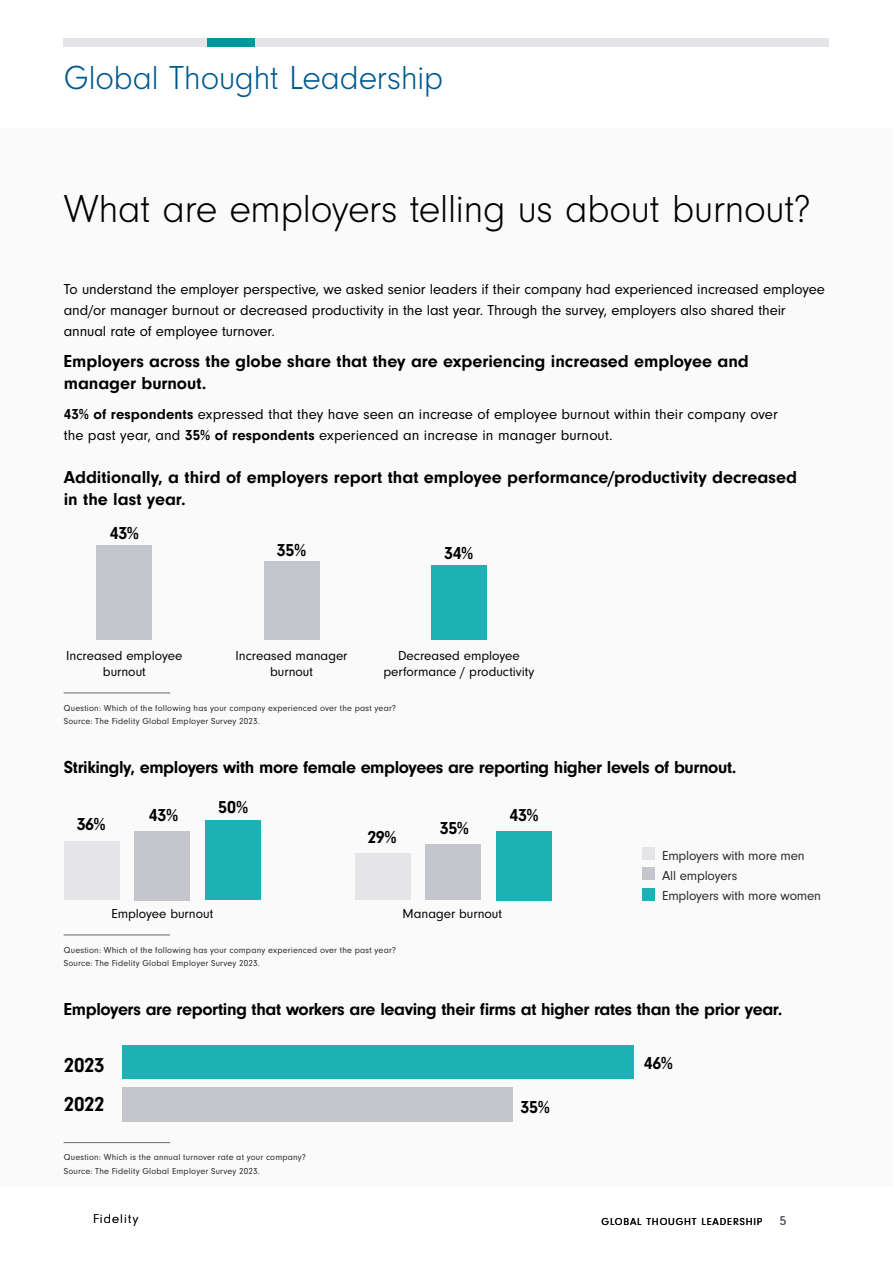
<style>
.page{position:relative;width:893px;height:1263px;background:#fff}
.page>*{position:absolute;margin:0;border:0;box-sizing:border-box;transform-origin:0 0}
.t1{font:300 40.5px "Neuzeit Gro";letter-spacing:-.015em;color:#000}
.t2{font:300 34.5px "Neuzeit Gro";letter-spacing:-.01em;color:#00598f}
.t3{font:700 21px/39px "Neuzeit Gro";letter-spacing:-.015em;color:#000}
.t4{font:700 18px/22.5px "Neuzeit Gro";letter-spacing:-.01em;color:#000}
.t5{font:15px/21px "Neuzeit Gro";letter-spacing:-.005em;color:#000}
.t6{font:13.5px/16.2px "Neuzeit Gro";color:#000;text-align:center}
.t7{font:13.5px/20.4px "Neuzeit Gro";letter-spacing:-.01em;color:#29292d}
.t8{font:300 13.2px "Neuzeit Gro";letter-spacing:.08em;color:#000}
.t9{font:13.2px "Neuzeit Gro";color:#555c6e}
.t10{font:10.5px "Neuzeit Gro";letter-spacing:.08em;color:#000}
.t11{font:9px/13.2px "Neuzeit Gro";letter-spacing:.02em;color:#29292d}
.s1{font-weight:700}
</style>
<div class="page">
<div style="left:64px;top:38px;width:765px;height:8px;background:#e5e5e7"></div>
<div style="left:0;top:128px;width:893px;height:1058px;background:#fbfafa"></div>
<hr style="left:64px;top:935px;width:106px;height:1px;background:#6c6a68">
<div style="left:642px;top:847px;width:13px;height:12px;background:#e5e5e7"></div>
<div style="left:642px;top:867px;width:13px;height:13px;background:#c5c6cb"></div>
<div style="left:642px;top:888px;width:13px;height:12px;background:#1cb2b5"></div>
<div style="left:355px;top:853px;width:55px;height:47px;background:#e5e5e7"></div>
<div style="left:64px;top:841px;width:56px;height:59px;background:#e5e5e7"></div>
<div style="left:425px;top:844px;width:56px;height:56px;background:#c5c6cb"></div>
<div style="left:135px;top:831px;width:55px;height:69px;background:#c5c6cb"></div>
<div style="left:496px;top:831px;width:55px;height:69px;background:#1cb2b5"></div>
<div style="left:205px;top:820px;width:56px;height:80px;background:#1cb2b5"></div>
<hr style="left:64px;top:1142px;width:106px;height:1px;background:#6c6a68">
<div style="left:122px;top:1046px;width:512px;height:33px;background:#1cb2b5"></div>
<div style="left:122px;top:1087px;width:390px;height:35px;background:#c5c6cb"></div>
<hr style="left:64px;top:693px;width:106px;height:1px;background:#6c6a68">
<div style="left:97px;top:545px;width:55px;height:95px;background:#c5c6cb"></div>
<div style="left:264px;top:562px;width:55px;height:78px;background:#c5c6cb"></div>
<div style="left:431px;top:565px;width:56px;height:75px;background:#1cb2b5"></div>
<div style="left:207px;top:38px;width:48px;height:8px;background:#00999b"></div>
<h2 class="t2" style="left:64px;top:60px;width:381px">Global Thought Leadership</h2>
<h1 class="t1" style="left:64px;top:188px;width:748px">What are employers telling us about burnout?</h1>
<p class="t5" style="left:64px;top:278px;width:763px">To understand the employer perspective, we asked senior leaders if their company had experienced increased employee and/or manager burnout or decreased productivity in the last year. Through the survey, employers also shared their annual rate of employee turnover.</p>
<p class="t4" style="left:64px;top:349px;width:687px">Employers across the globe share that they are experiencing increased employee and manager burnout.</p>
<p class="t5" style="left:64px;top:403px;width:716px"><span class="s1">43% of respondents</span> expressed that they have seen an increase of employee burnout within their company over the past year, and <span class="s1">35% of respondents</span> experienced an increase in manager burnout.</p>
<p class="t4" style="left:64px;top:466px;width:735px">Additionally, a third of employers report that employee performance/productivity decreased in the last year.</p>
<p class="t4" style="left:110px;top:522px;width:31px">43%</p>
<p class="t6" style="left:66px;top:648px;width:118px">Increased employee burnout</p>
<p class="t4" style="left:277px;top:539px;width:31px">35%</p>
<p class="t6" style="left:236px;top:648px;width:114px">Increased manager burnout</p>
<p class="t4" style="left:444px;top:542px;width:31px">34%</p>
<p class="t6" style="left:383px;top:648px;width:153px">Decreased employee performance / productivity</p>
<p class="t11" style="left:64px;top:701px;width:334px">Question: Which of the following has your company experienced over the past year?<br>Source: The Fidelity Global Employer Survey 2023.</p>
<p class="t4" style="left:64px;top:756px;width:674px">Strikingly, employers with more female employees are reporting higher levels of burnout.</p>
<p class="t4" style="left:77px;top:813px;width:31px">36%</p>
<p class="t4" style="left:149px;top:804px;width:31px">43%</p>
<p class="t4" style="left:218px;top:796px;width:31px">50%</p>
<p class="t4" style="left:367px;top:825px;width:31px">29%</p>
<p class="t4" style="left:440px;top:817px;width:31px">35%</p>
<p class="t4" style="left:509px;top:804px;width:31px">43%</p>
<p class="t6" style="left:111px;top:905px;width:103px">Employee burnout</p>
<p class="t6" style="left:403px;top:905px;width:101px">Manager burnout</p>
<p class="t11" style="left:64px;top:943px;width:334px">Question: Which of the following has your company experienced over the past year?<br>Source: The Fidelity Global Employer Survey 2023.</p>
<p class="t7" style="left:662px;top:845px;width:161px">Employers with more men<br>All employers<br>Employers with more women</p>
<p class="t4" style="left:64px;top:998px;width:720px">Employers are reporting that workers are leaving their firms at higher rates than the prior year.</p>
<p class="t4" style="left:644px;top:1051px;width:31px">46%</p>
<p class="t4" style="left:521px;top:1096px;width:31px">35%</p>
<h3 class="t3" style="left:64px;top:1046px;width:42px">2023<br>2022</h3>
<p class="t11" style="left:64px;top:1151px;width:244px">Question: Which is the annual turnover rate at your company?<br>Source: The Fidelity Global Employer Survey 2023.</p>
<p class="t8" style="left:93px;top:1212px;width:47px">Fidelity</p>
<p class="t10" style="left:601px;top:1215px;width:162px">GLOBAL THOUGHT LEADERSHIP</p>
<p class="t9" style="left:780px;top:1214px;width:8px">5</p>
</div>
